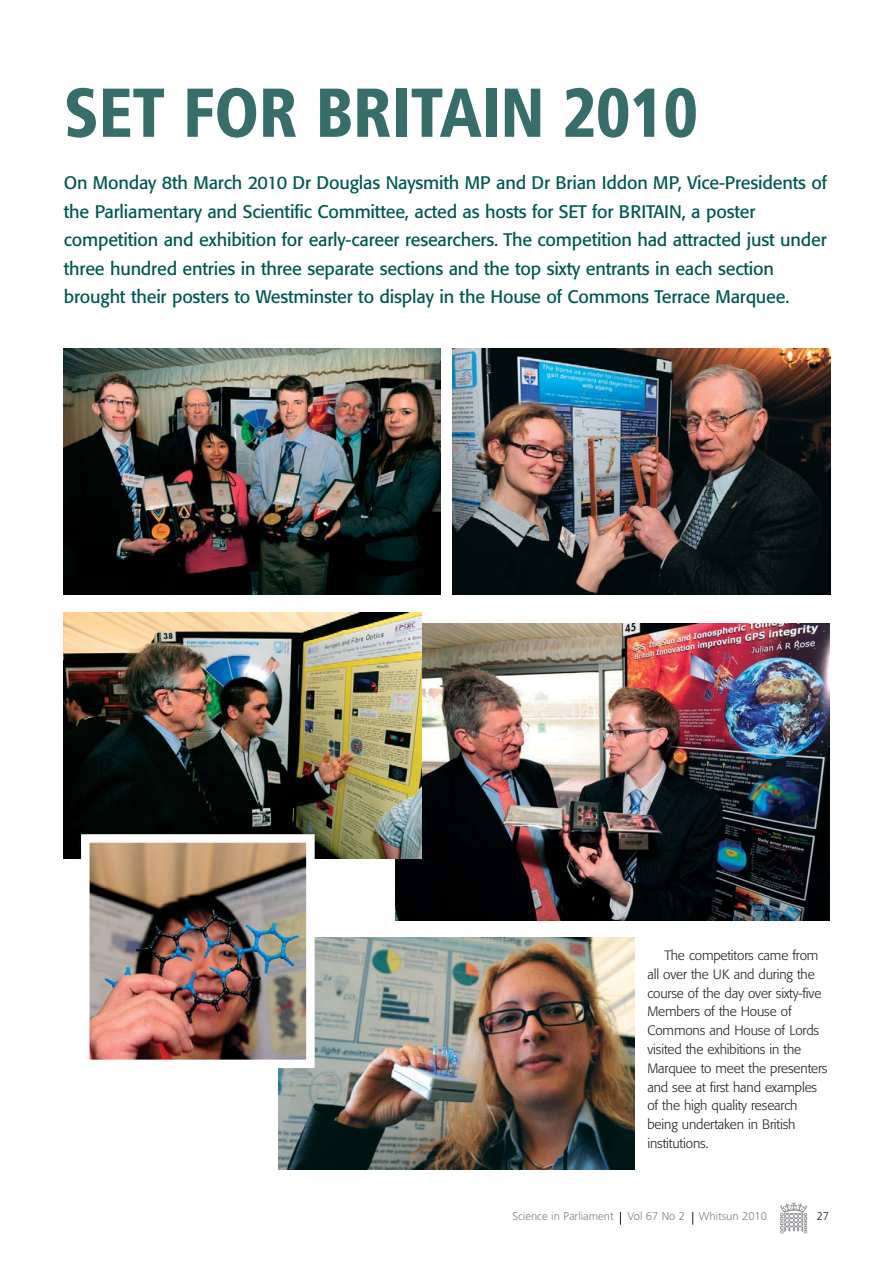
<style>
.page{position:relative;width:893px;height:1263px;background:#fff}
.page>*{position:absolute;margin:0;border:0;box-sizing:border-box;transform-origin:0 0}
.t1{font:900 condensed 69px "Frutiger";letter-spacing:-.005em;color:#376e69;scale:.95 1}
.t2{font:18px/28.5px "Formata";letter-spacing:-.01em;color:#005750}
.t3{font:300 13.5px/18.8px "Formata";letter-spacing:-.01em;color:#231f20}
.t4{font:300 11.25px "Frutiger";color:#808284}
.t5{font:300 11.25px "Frutiger";color:#231f20}
</style>
<div class="page">
<svg style="left:620px;top:1212px;width:1px;height:13px"></svg>
<svg style="left:692px;top:1212px;width:1px;height:13px"></svg>
<img style="left:780px;top:1202px;width:28px;height:32px">
<img style="left:453px;top:349px;width:378px;height:245px">
<img style="left:279px;top:937px;width:356px;height:232px">
<img style="left:64px;top:349px;width:376px;height:245px">
<img style="left:395px;top:623px;width:434px;height:298px">
<img style="left:64px;top:612px;width:358px;height:247px">
<img style="left:91px;top:844px;width:214px;height:214px">
<div style="left:81px;top:834px;width:234px;height:234px;border:9px solid #fff"></div>
<h1 class="t1" style="left:64px;top:85px;width:669px">SET FOR BRITAIN 2010</h1>
<p class="t2" style="left:64px;top:170px;width:765px">On Monday 8th March 2010 Dr Douglas Naysmith MP and Dr Brian Iddon MP, Vice-Presidents of the Parliamentary and Scientific Committee, acted as hosts for SET for BRITAIN, a poster competition and exhibition for early-career researchers. The competition had attracted just under three hundred entries in three separate sections and the top sixty entrants in each section brought their posters to Westminster to display in the House of Commons Terrace Marquee.</p>
<p class="t3" style="left:647px;top:947px;width:182px;text-indent:17px">The competitors came from all over the UK and during the course of the day over sixty-five<br>Members of the House of<br>Commons and House of Lords visited the exhibitions in the<br>Marquee to meet the presenters and see at first hand examples of the high quality research being undertaken in British institutions.</p>
<p class="t4" style="left:512px;top:1212px;width:256px">Science in Parliament Vol 67 No 2 Whitsun 2010</p>
<p class="t5" style="left:817px;top:1212px;width:14px">27</p>
</div>
